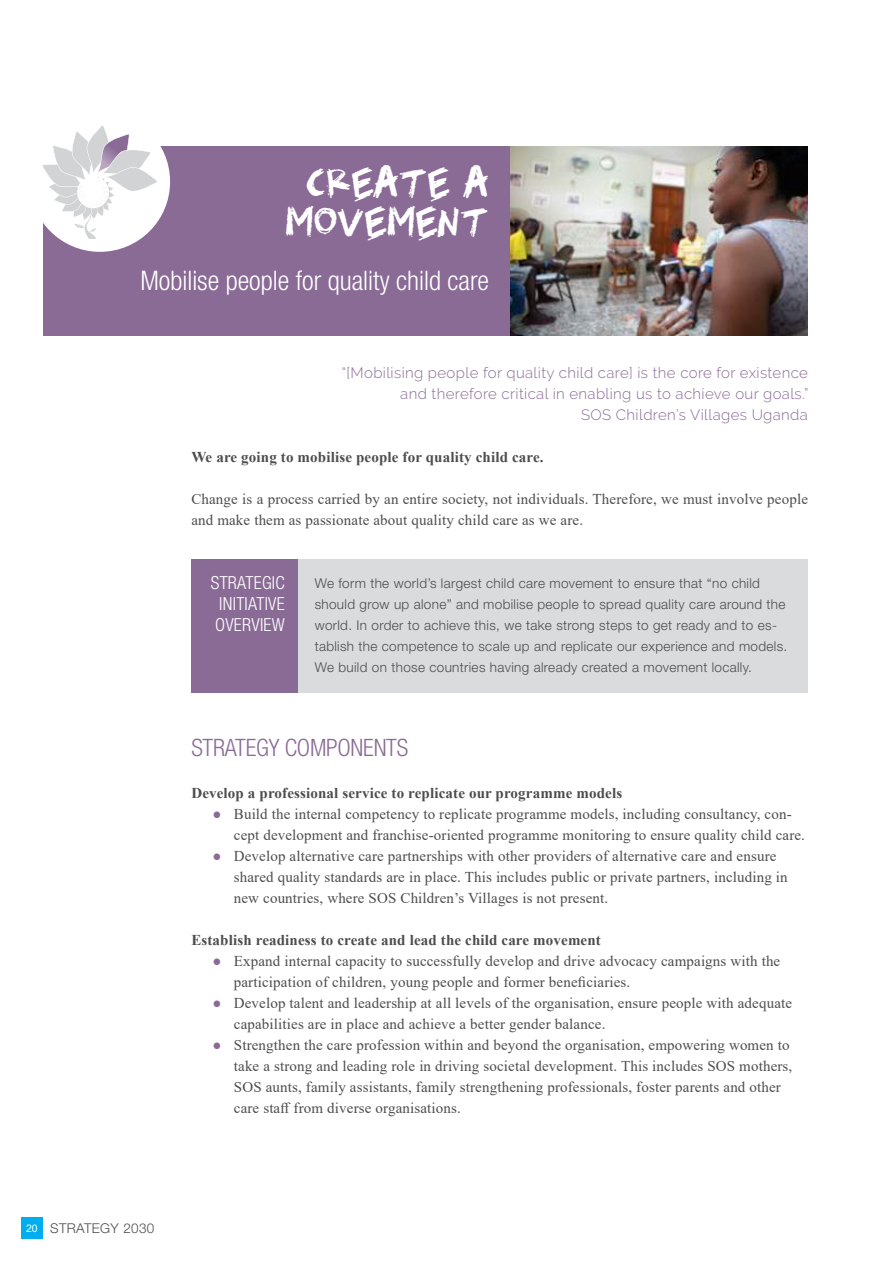
<style>
.page{position:relative;width:893px;height:1263px;background:#fff}
.page>*{position:absolute;margin:0;border:0;box-sizing:border-box;transform-origin:0 0}
.t1{font:300 condensed 27px "Helvetica Neue LT Std";color:#fff}
.t2{font:300 condensed 24px "Helvetica Neue LT Std";letter-spacing:-.01em;color:#8a6b96}
.t3{font:24px "Scribble Scrawl";color:#fff;scale:.92 1}
.t4{font:300 condensed 18px/21px "Helvetica Neue LT Std";letter-spacing:.015em;color:#fff;text-align:justify}
.t5{font:15px/21px "Times New Roman";letter-spacing:.01em;color:#4d4d4f}
.t6{font:700 15px "Times New Roman";letter-spacing:.01em;color:#4d4d4f}
.t7{font:300 15px/21px "Raleway";letter-spacing:.025em;color:#8a6b96;text-align:right}
.t8{font:300 13.5px/21px "Helvetica Neue LT Std";letter-spacing:.025em;color:#4d4d4f}
.s1{color:#8a6b96}
.s2{font-family:"Arial";font-weight:400;font-size:10.5px;color:#fff}
</style>
<div class="page">
<div style="left:21px;top:1217px;width:22px;height:21px;background:#00aeef"></div>
<div style="left:298px;top:559px;width:510px;height:134px;background:#dadbdc"></div>
<div style="left:191px;top:559px;width:107px;height:134px;background:#8a6b96"></div>
<img style="left:510px;top:147px;width:298px;height:189px">
<div style="left:44px;top:147px;width:466px;height:189px;background:#8a6b96"></div>
<div style="left:30px;top:111px;width:140px;height:141px;background:#fff;border-radius:50%"></div>
<svg style="left:42px;top:125px;width:116px;height:114px"></svg>
<h2 class="t3" style="left:306px;top:169px;width:27px">CREATE</h2>
<h2 class="t3" style="left:464px;top:169px;width:28px">A</h2>
<h2 class="t3" style="left:285px;top:208px;width:29px">MOVEMENT</h2>
<h1 class="t1" style="left:140px;top:265px;width:350px">Mobilise people for quality child care</h1>
<p class="t7" style="left:342px;top:362px;width:468px">“[Mobilising people for quality child care] is the core for existence and therefore critical in enabling us to achieve our goals.”<br>SOS Children’s Villages Uganda</p>
<p class="t6" style="left:191px;top:446px;width:354px">We are going to mobilise people for quality child care.</p>
<p class="t5" style="left:191px;top:488px;width:618px">Change is a process carried by an entire society, not individuals. Therefore, we must involve people and make them as passionate about quality child care as we are.</p>
<p class="t4" style="left:211px;top:572px;width:76px">STRATEGIC INITIATIVE OVERVIEW</p>
<p class="t8" style="left:315px;top:573px;width:474px">We form the world’s largest child care movement to ensure that “no child should grow up alone” and mobilise people to spread quality care around the world. In order to achieve this, we take strong steps to get ready and to es&shy;tablish the competence to scale up and replicate our experience and models.<br>We build on those countries having already created a movement locally.</p>
<h2 class="t2" style="left:191px;top:734px;width:218px">STRATEGY COMPONENTS</h2>
<p class="t6" style="left:191px;top:782px;width:432px">Develop a professional service to replicate our programme models</p>
<p class="t5" style="left:234px;top:803px;width:573px;text-indent:-21px"><span class="s1">●</span> Build the internal competency to replicate programme models, including consultancy, con&shy;cept development and franchise-oriented programme monitoring to ensure quality child care.</p>
<p class="t5" style="left:234px;top:845px;width:555px;text-indent:-21px"><span class="s1">●</span> Develop alternative care partnerships with other providers of alternative care and ensure shared quality standards are in place. This includes public or private partners, including in new countries, where SOS Children’s Villages is not present.</p>
<p class="t6" style="left:191px;top:929px;width:411px">Establish readiness to create and lead the child care movement</p>
<p class="t5" style="left:234px;top:950px;width:548px;text-indent:-21px"><span class="s1">●</span> Expand internal capacity to successfully develop and drive advocacy campaigns with the participation of children, young people and former beneficiaries.</p>
<p class="t5" style="left:234px;top:992px;width:560px;text-indent:-21px"><span class="s1">●</span> Develop talent and leadership at all levels of the organisation, ensure people with adequate capabilities are in place and achieve a better gender balance.</p>
<p class="t5" style="left:234px;top:1034px;width:560px;text-indent:-21px"><span class="s1">●</span> Strengthen the care profession within and beyond the organisation, empowering women to take a strong and leading role in driving societal development. This includes SOS mothers, SOS aunts, family assistants, family strengthening professionals, foster parents and other care staff from diverse organisations.</p>
<p class="t8" style="left:26px;top:1217px;width:130px"><span class="s2">20</span> STRATEGY 2030</p>
</div>
